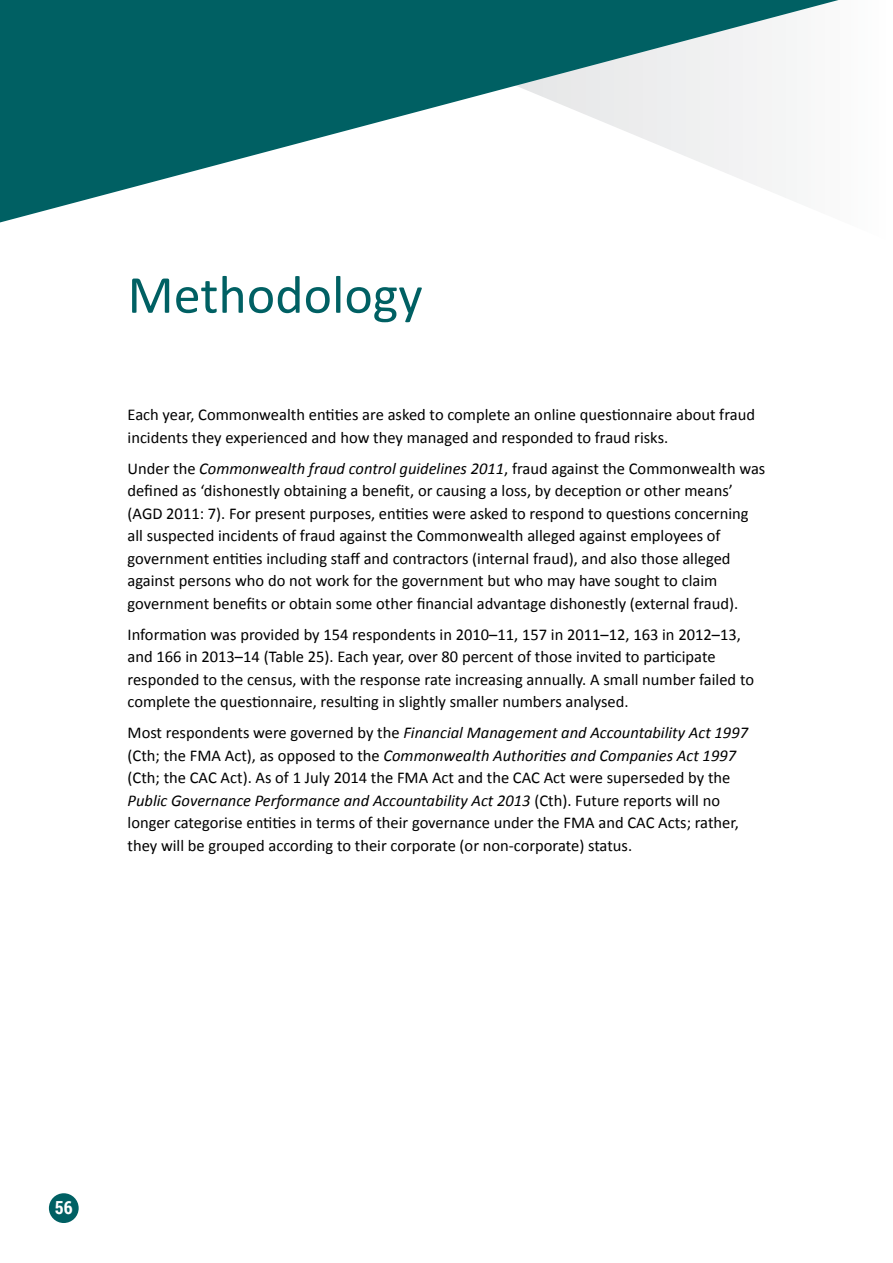
<style>
.page{position:relative;width:893px;height:1263px;background:#fff}
.page>*{position:absolute;margin:0;border:0;box-sizing:border-box;transform-origin:0 0}
.t1{font:54px "Calibri";color:#006063}
.t2{font:700 18px "Roboto Condensed";color:#fff}
.Body{font:16.5px/22.5px "Calibri";color:#000}
.s1{font-style:italic}
</style>
<div class="page">
<svg style="left:0;top:0;width:839px;height:223px"></svg>
<div style="left:49px;top:1193px;width:30px;height:30px;background:#006063;border-radius:50%"></div>
<h1 class="t1" style="left:128px;top:257px;width:297px">Methodology</h1>
<p class="Body" style="left:128px;top:403px;width:629px">Each year, Commonwealth entities are asked to complete an online questionnaire about fraud incidents they experienced and how they managed and responded to fraud risks.</p>
<p class="Body" style="left:128px;top:456px;width:639px">Under the <span class="s1">Commonwealth fraud control guidelines 2011</span>, fraud against the Commonwealth was defined as ‘dishonestly obtaining a benefit, or causing a loss, by deception or other means’ (AGD 2011: 7). For present purposes, entities were asked to respond to questions concerning all suspected incidents of fraud against the Commonwealth alleged against employees of government entities including staff and contractors (internal fraud), and also those alleged against persons who do not work for the government but who may have sought to claim government benefits or obtain some other financial advantage dishonestly (external fraud).</p>
<p class="Body" style="left:128px;top:622px;width:628px">Information was provided by 154 respondents in 2010–11, 157 in 2011–12, 163 in 2012–13, and 166 in 2013–14 (Table 25). Each year, over 80 percent of those invited to participate responded to the census, with the response rate increasing annually. A small number failed to complete the questionnaire, resulting in slightly smaller numbers analysed.</p>
<p class="Body" style="left:128px;top:721px;width:622px">Most respondents were governed by the <span class="s1">Financial Management and Accountability Act 1997 </span>(Cth; the FMA Act), as opposed to the <span class="s1">Commonwealth Authorities and Companies Act 1997 </span>(Cth; the CAC Act). As of 1 July 2014 the FMA Act and the CAC Act were superseded by the <span class="s1">Public Governance Performance and Accountability Act 2013</span> (Cth). Future reports will no longer categorise entities in terms of their governance under the FMA and CAC Acts; rather, they will be grouped according to their corporate (or non-corporate) status.</p>
<p class="t2" style="left:55px;top:1194px;width:19px">56</p>
</div>
